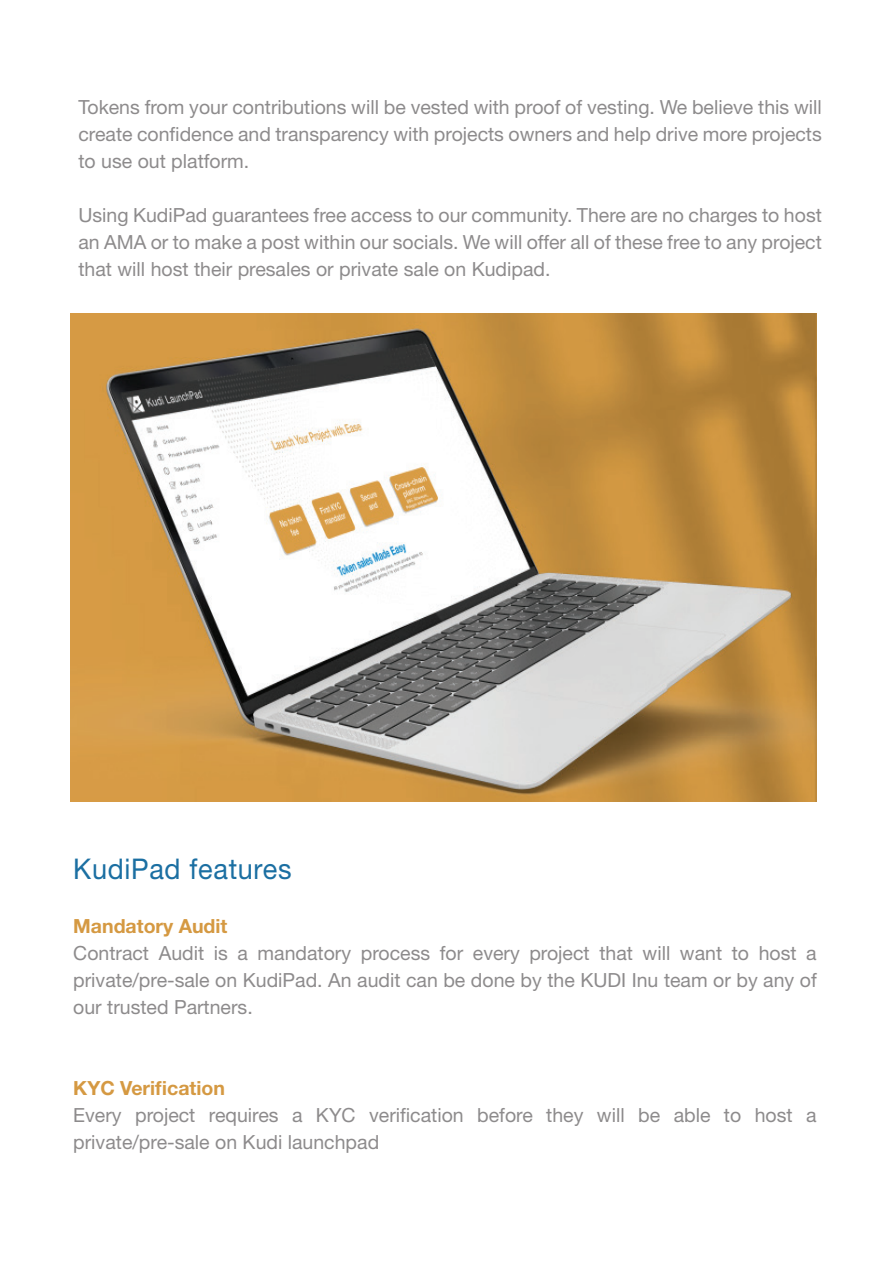
<style>
.page{position:relative;width:893px;height:1263px;background:#fff}
.page>*{position:absolute;margin:0;border:0;box-sizing:border-box;transform-origin:0 0}
.t1{font:28.5px "Helvetica Neue";letter-spacing:.025em;color:#1b6fa2;scale:.95 1}
.t2{font:19.5px/27px "Helvetica Neue";color:#8d8b8c;text-align:justify}
.t3{font:700 19.5px "Helvetica Neue";color:#d59942}
</style>
<div class="page">
<img style="left:71px;top:314px;width:746px;height:487px">
<p class="t2" style="left:78px;top:95px;width:745px">Tokens from your contributions will be vested with proof of vesting. We believe this will create confidence and transparency with projects owners and help drive more projects to use out platform.</p>
<p class="t2" style="left:78px;top:203px;width:745px">Using KudiPad guarantees free access to our community. There are no charges to host an AMA or to make a post within our socials. We will offer all of these free to any project that will host their presales or private sale on Kudipad.</p>
<h1 class="t1" style="left:73px;top:848px;width:231px">KudiPad features</h1>
<p class="t3" style="left:73px;top:911px;width:156px">Mandatory Audit</p>
<p class="t2" style="left:73px;top:941px;width:745px">Contract Audit is a mandatory process for every project that will want to host a private/pre-sale on KudiPad. An audit can be done by the KUDI Inu team or by any of our trusted Partners.</p>
<p class="t3" style="left:73px;top:1073px;width:153px">KYC Verification</p>
<p class="t2" style="left:73px;top:1103px;width:745px">Every project requires a KYC verification before they will be able to host a private/pre-sale on Kudi launchpad</p>
</div>
